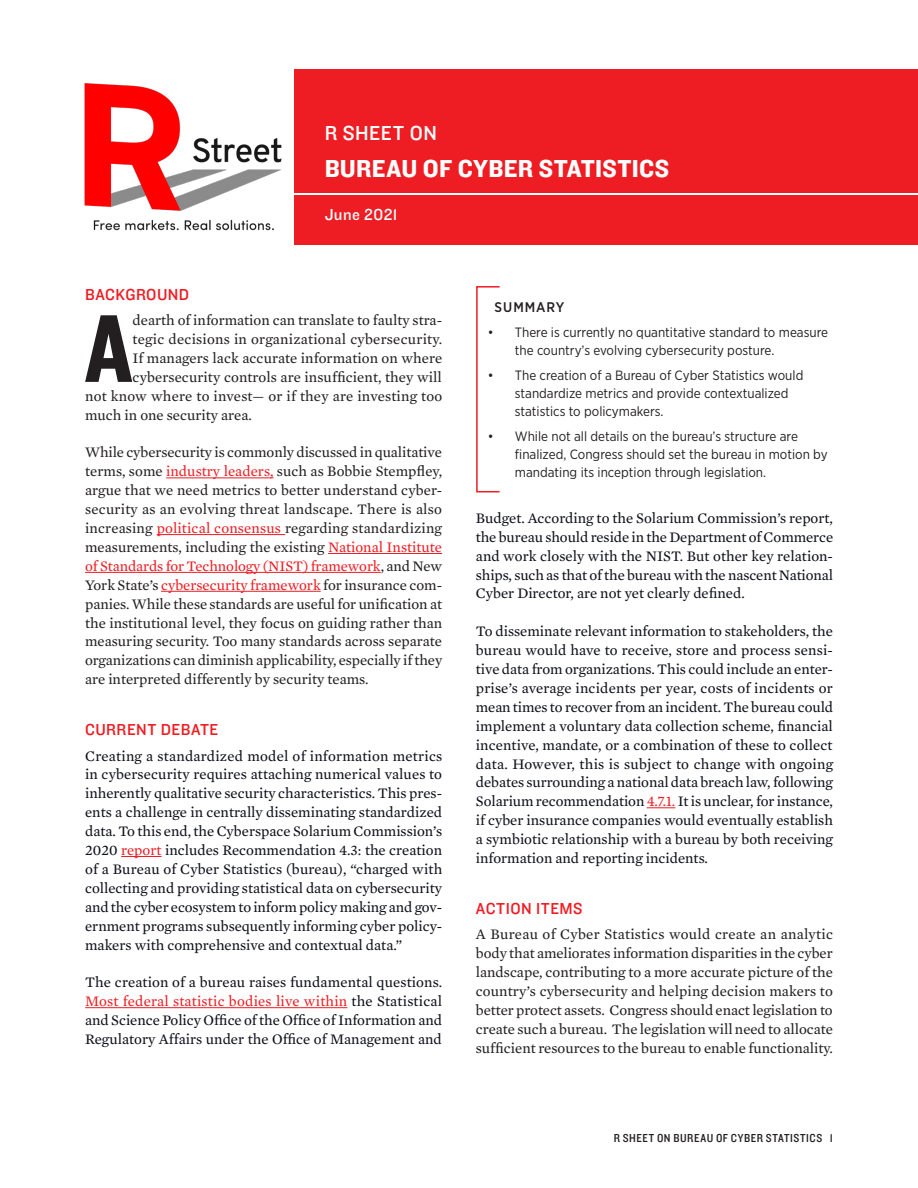
<style>
.page{position:relative;width:918px;height:1188px;background:#fff}
.page>*{position:absolute;margin:0;border:0;box-sizing:border-box;transform-origin:0 0}
.firstbody{font:100.05px "Knockout HTF50 Welterweight";color:#231f20}
.bröd{font:25.5px "Knockout HTF51 Middleweight";letter-spacing:.005em;color:#fff}
.mellanrubrik{font:21px "Knockout HTF31 Junior Middlewt";letter-spacing:.02em;color:#fff}
.mellanrubrik-2{font:16.5px "Knockout HTF31 Junior Middlewt";letter-spacing:.025em;color:#ee1d23}
.mellanrubrik-3{font:16.5px "Knockout HTF31 Junior Middlewt";letter-spacing:.025em;color:#fff}
.bröd-2{font:14.85px/18.9px "Mercury Text G2";color:#0e101a;text-align:justify}
.bröd-3{font:14.85px/18.9px "Mercury Text G2";color:#231f20;text-align:justify}
.firstbody-2{font:14.85px "Mercury Text G2";letter-spacing:.005em;color:#231f20}
.numbers{font:500 13.95px "Gotham Narrow";letter-spacing:.065em;color:#231f20}
.t1{font:13.5px/18px "Gotham Narrow";color:#231f20}
.t2{font:12px "Knockout HTF30 Junior Welterwt";letter-spacing:.045em;color:#231f20}
.s1{color:#ee1d23}
</style>
<div class="page">
<div style="left:295px;top:69px;width:623px;height:124px;background:#ee1d23"></div>
<div style="left:295px;top:195px;width:623px;height:50px;background:#ee1d23"></div>
<hr style="left:166px;top:478px;width:107px;height:1px;background:#ee1d23">
<hr style="left:157px;top:534px;width:128px;height:1px;background:#ee1d23">
<hr style="left:328px;top:553px;width:114px;height:1px;background:#ee1d23">
<hr style="left:85px;top:572px;width:296px;height:1px;background:#ee1d23">
<hr style="left:161px;top:591px;width:160px;height:1px;background:#ee1d23">
<hr style="left:121px;top:856px;width:41px;height:1px;background:#ee1d23">
<hr style="left:85px;top:1007px;width:262px;height:1px;background:#ee1d23">
<svg style="left:647px;top:808px;width:28px;height:1px"></svg>
<div style="left:476px;top:286px;width:24px;height:206px;border:2px solid #ee1d23"></div>
<img style="left:84px;top:83px;width:198px;height:148px">
<p class="mellanrubrik" style="left:325px;top:122px;width:114px">R SHEET ON</p>
<p class="bröd" style="left:325px;top:155px;width:346px">BUREAU OF CYBER STATISTICS</p>
<p class="mellanrubrik-3" style="left:325px;top:205px;width:74px">June 2021</p>
<p class="mellanrubrik-2" style="left:85px;top:285px;width:106px">BACKGROUND</p>
<p class="firstbody" style="left:85px;top:297px;width:49px">A</p>
<p class="firstbody-2" style="left:133px;top:311px;width:311px">dearth of information can translate to faulty stra-</p>
<p class="firstbody-2" style="left:133px;top:330px;width:311px">tegic decisions in organizational cybersecurity.</p>
<p class="firstbody-2" style="left:133px;top:349px;width:311px">If managers lack accurate information on where</p>
<p class="firstbody-2" style="left:133px;top:368px;width:311px">cybersecurity controls are insufficient, they will</p>
<p class="firstbody-2" style="left:85px;top:387px;width:359px">not know where to invest— or if they are investing too</p>
<p class="firstbody-2" style="left:85px;top:406px;width:168px">much in one security area.</p>
<p class="bröd-3" style="left:85px;top:443px;width:359px">While cybersecurity is commonly discussed in qualitative terms, some <span class="s1">industry leaders,</span> such as Bobbie Stempfley, argue that we need metrics to better understand cyber&shy;security as an evolving threat landscape. There is also increasing <span class="s1">political consensus</span> regarding standardizing measurements, including the existing <span class="s1">National Institute of Standards for Technology (NIST) framework</span>, and New York State’s <span class="s1">cybersecurity framework</span> for insurance com&shy;panies. While these standards are useful for unification at the institutional level, they focus on guiding rather than measuring security. Too many standards across separate organizations can diminish applicability, especially if they are interpreted differently by security teams.</p>
<p class="mellanrubrik-2" style="left:85px;top:721px;width:135px">CURRENT DEBATE</p>
<p class="bröd-2" style="left:85px;top:746px;width:359px">Creating a standardized model of information metrics in cybersecurity requires attaching numerical values to inherently qualitative security characteristics. This pres&shy;ents a challenge in centrally disseminating standardized data. To this end, the Cyberspace Solarium Commission’s 2020 <span class="s1">report</span> includes Recommendation 4.3: the creation of a Bureau of Cyber Statistics (bureau), “charged with collecting and providing statistical data on cybersecurity and the cyber ecosystem to inform policy making and gov&shy;ernment programs subsequently informing cyber policy&shy;makers with comprehensive and contextual data.”</p>
<p class="bröd-2" style="left:85px;top:973px;width:359px">The creation of a bureau raises fundamental questions.<br><span class="s1">Most federal statistic bodies live within</span> the Statistical and Science Policy Office of the Office of Information and Regulatory Affairs under the Office of Management and</p>
<p class="numbers" style="left:495px;top:299px;width:71px">SUMMARY</p>
<p class="t1" style="left:515px;top:323px;width:315px;text-indent:-27px">• There is currently no quantitative standard to measure the country’s evolving cybersecurity posture.</p>
<p class="t1" style="left:515px;top:366px;width:290px;text-indent:-27px">• The creation of a Bureau of Cyber Statistics would standardize metrics and provide contextualized statistics to policymakers.</p>
<p class="t1" style="left:515px;top:427px;width:314px;text-indent:-27px">• While not all details on the bureau’s structure are finalized, Congress should set the bureau in motion by mandating its inception through legislation.</p>
<p class="bröd-2" style="left:476px;top:508px;width:359px">Budget. According to the Solarium Commission’s report, the bureau should reside in the Department of Commerce and work closely with the NIST. But other key relation&shy;ships, such as that of the bureau with the nascent National Cyber Director, are not yet clearly defined.</p>
<p class="bröd-2" style="left:476px;top:622px;width:359px">To disseminate relevant information to stakeholders, the bureau would have to receive, store and process sensi&shy;tive data from organizations. This could include an enter&shy;prise’s average incidents per year, costs of incidents or mean times to recover from an incident. The bureau could implement a voluntary data collection scheme, financial incentive, mandate, or a combination of these to collect data. However, this is subject to change with ongoing debates surrounding a national data breach law, following Solarium recommendation <span class="s1">4.7.1.</span> It is unclear, for instance, if cyber insurance companies would eventually establish a symbiotic relationship with a bureau by both receiving information and reporting incidents.</p>
<p class="mellanrubrik-2" style="left:476px;top:899px;width:108px">ACTION ITEMS</p>
<p class="bröd-3" style="left:476px;top:925px;width:359px">A Bureau of Cyber Statistics would create an analytic body that ameliorates information disparities in the cyber landscape, contributing to a more accurate picture of the country’s cybersecurity and helping decision makers to better protect assets. Congress should enact legislation to create such a bureau. The legislation will need to allocate sufficient resources to the bureau to enable functionality.</p>
<p class="t2" style="left:614px;top:1132px;width:221px">R SHEET ON BUREAU OF CYBER STATISTICS 1</p>
</div>
